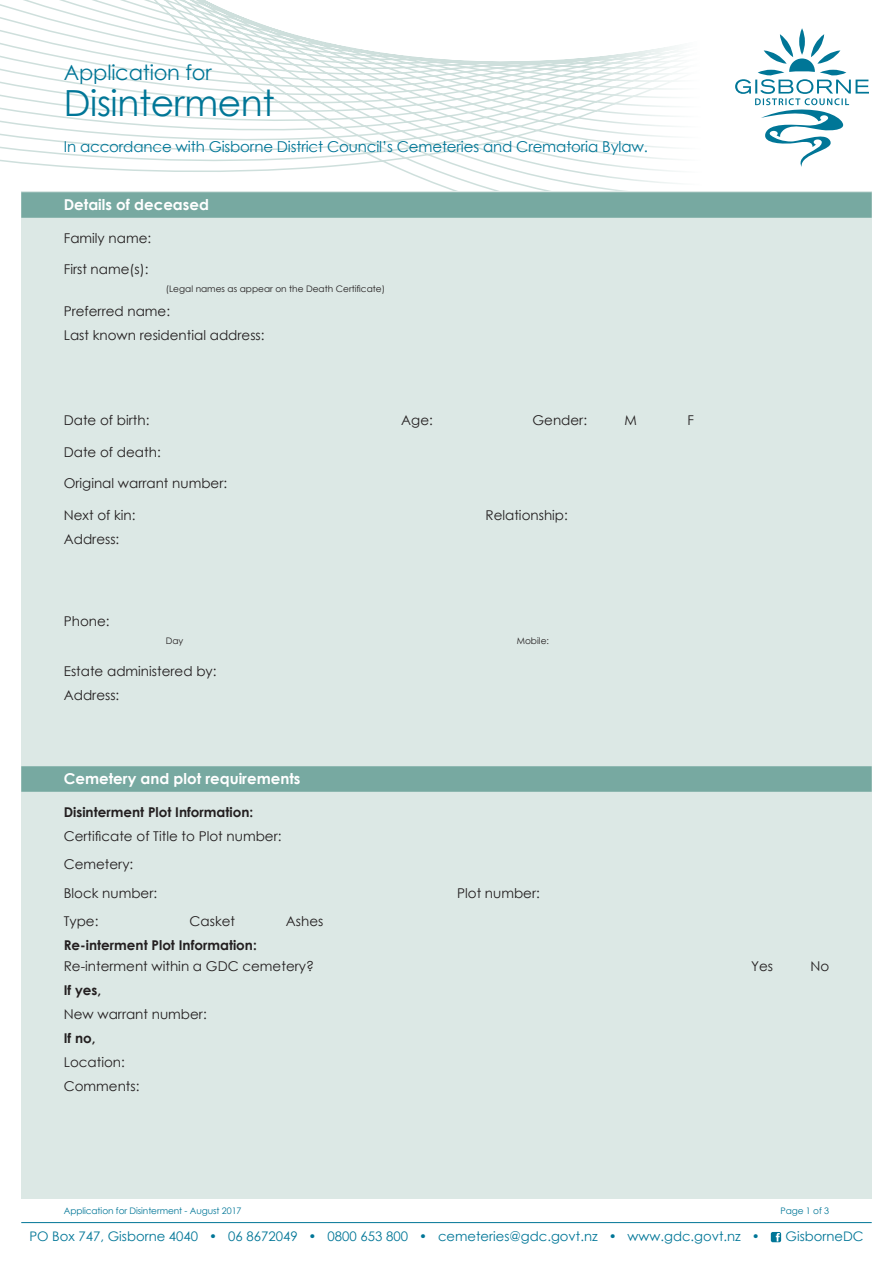
<style>
.page{position:relative;width:893px;height:1263px;background:#fff}
.page>*{position:absolute;margin:0;border:0;box-sizing:border-box;transform-origin:0 0}
.Form_Head{font:36px "Century Gothic";letter-spacing:-.01em;color:#007697}
.Form_Head_2{font:21px "Century Gothic";letter-spacing:-.01em;color:#007697}
.Form_subheading{font:15px "Century Gothic";letter-spacing:-.01em;color:#007697}
.section_heading{font:700 15px "Century Gothic";color:#fff}
.body_9_16{font:13.5px "Century Gothic";color:#231f20}
.body_9_19{font:13.5px "Century Gothic";color:#231f20}
.body_9_16-2{font:700 13.5px "Century Gothic";color:#231f20}
.body_9_10{font:13.5px "Century Gothic";color:#231f20}
.t1{font:13.2px "Century Gothic";color:#007697}
.body_small_-_under_t{font:9px "Century Gothic";color:#231f20}
.footer_small{font:9px "Century Gothic";letter-spacing:-.01em;color:#007697}
</style>
<div class="page">
<svg style="left:0;top:0;width:680px;height:191px"></svg>
<hr style="left:21px;top:1222px;width:851px;height:1px;background:#007697">
<svg style="left:771px;top:1232px;width:10px;height:10px"></svg>
<div style="left:21px;top:191px;width:851px;height:1008px;background:#dce8e5"></div>
<svg style="left:735px;top:28px;width:134px;height:139px"></svg>
<div style="left:21px;top:192px;width:851px;height:26px;background:#77a9a1"></div>
<div style="left:21px;top:766px;width:851px;height:26px;background:#77a9a1"></div>
<p class="Form_Head_2" style="left:64px;top:57px;width:149px">Application for</p>
<p class="Form_Head" style="left:64px;top:77px;width:212px">Disinterment</p>
<p class="Form_subheading" style="left:64px;top:136px;width:586px">In accordance with Gisborne District Council’s Cemeteries and Crematoria Bylaw.</p>
<p class="section_heading" style="left:64px;top:193px;width:147px">Details of deceased</p>
<p class="body_9_16" style="left:64px;top:228px;width:89px">Family name:</p>
<p class="body_9_16" style="left:64px;top:260px;width:86px">First name(s):</p>
<p class="body_small_-_under_t" style="left:166px;top:283px;width:221px">(Legal names as appear on the Death Certificate)</p>
<p class="body_9_16" style="left:64px;top:302px;width:108px">Preferred name:</p>
<p class="body_9_16" style="left:64px;top:326px;width:202px">Last known residential address:</p>
<p class="body_9_19" style="left:64px;top:411px;width:87px">Date of birth:</p>
<p class="body_9_19" style="left:401px;top:411px;width:33px">Age:</p>
<p class="body_9_19" style="left:532px;top:411px;width:56px">Gender:</p>
<p class="body_9_19" style="left:624px;top:411px;width:14px">M</p>
<p class="body_9_19" style="left:687px;top:411px;width:8px">F</p>
<p class="body_9_19" style="left:64px;top:443px;width:98px">Date of death:</p>
<p class="body_9_19" style="left:64px;top:474px;width:165px">Original warrant number:</p>
<p class="body_9_19" style="left:64px;top:506px;width:73px">Next of kin:</p>
<p class="body_9_19" style="left:485px;top:506px;width:84px">Relationship:</p>
<p class="body_9_10" style="left:64px;top:530px;width:57px">Address:</p>
<p class="body_9_19" style="left:64px;top:612px;width:47px">Phone:</p>
<p class="body_small_-_under_t" style="left:166px;top:635px;width:19px">Day</p>
<p class="body_small_-_under_t" style="left:517px;top:635px;width:34px">Mobile:</p>
<p class="body_9_19" style="left:64px;top:661px;width:154px">Estate administered by:</p>
<p class="body_9_10" style="left:64px;top:685px;width:57px">Address:</p>
<p class="section_heading" style="left:64px;top:767px;width:238px">Cemetery and plot requirements</p>
<p class="body_9_16-2" style="left:64px;top:801px;width:191px">Disinterment Plot Information:</p>
<p class="body_9_16" style="left:64px;top:826px;width:219px">Certificate of Title to Plot number:</p>
<p class="body_9_19" style="left:64px;top:855px;width:71px">Cemetery:</p>
<p class="body_9_19" style="left:64px;top:883px;width:95px">Block number:</p>
<p class="body_9_19" style="left:457px;top:883px;width:84px">Plot number:</p>
<p class="body_9_16" style="left:64px;top:912px;width:36px">Type:</p>
<p class="body_9_16" style="left:190px;top:912px;width:47px">Casket</p>
<p class="body_9_16" style="left:286px;top:912px;width:39px">Ashes</p>
<p class="body_9_16-2" style="left:64px;top:935px;width:195px">Re-interment Plot Information:</p>
<p class="body_9_16" style="left:64px;top:957px;width:252px">Re-interment within a GDC cemetery?</p>
<p class="body_9_16" style="left:751px;top:957px;width:24px">Yes</p>
<p class="body_9_16" style="left:810px;top:957px;width:20px">No</p>
<p class="body_9_16-2" style="left:64px;top:980px;width:39px">If yes,</p>
<p class="body_9_16" style="left:64px;top:1005px;width:144px">New warrant number:</p>
<p class="body_9_16-2" style="left:64px;top:1028px;width:33px">If no,</p>
<p class="body_9_19" style="left:64px;top:1053px;width:63px">Location:</p>
<p class="body_9_10" style="left:64px;top:1077px;width:77px">Comments:</p>
<p class="footer_small" style="left:64px;top:1205px;width:179px">Application for Disinterment - August 2017</p>
<p class="footer_small" style="left:780px;top:1205px;width:50px">Page 1 of 3</p>
<p class="t1" style="left:29px;top:1227px;width:732px">PO Box 747, Gisborne 4040 • 06 8672049 • 0800 653 800 • cemeteries@gdc.govt.nz • www.gdc.govt.nz •</p>
<p class="t1" style="left:785px;top:1227px;width:80px">GisborneDC</p>
</div>
